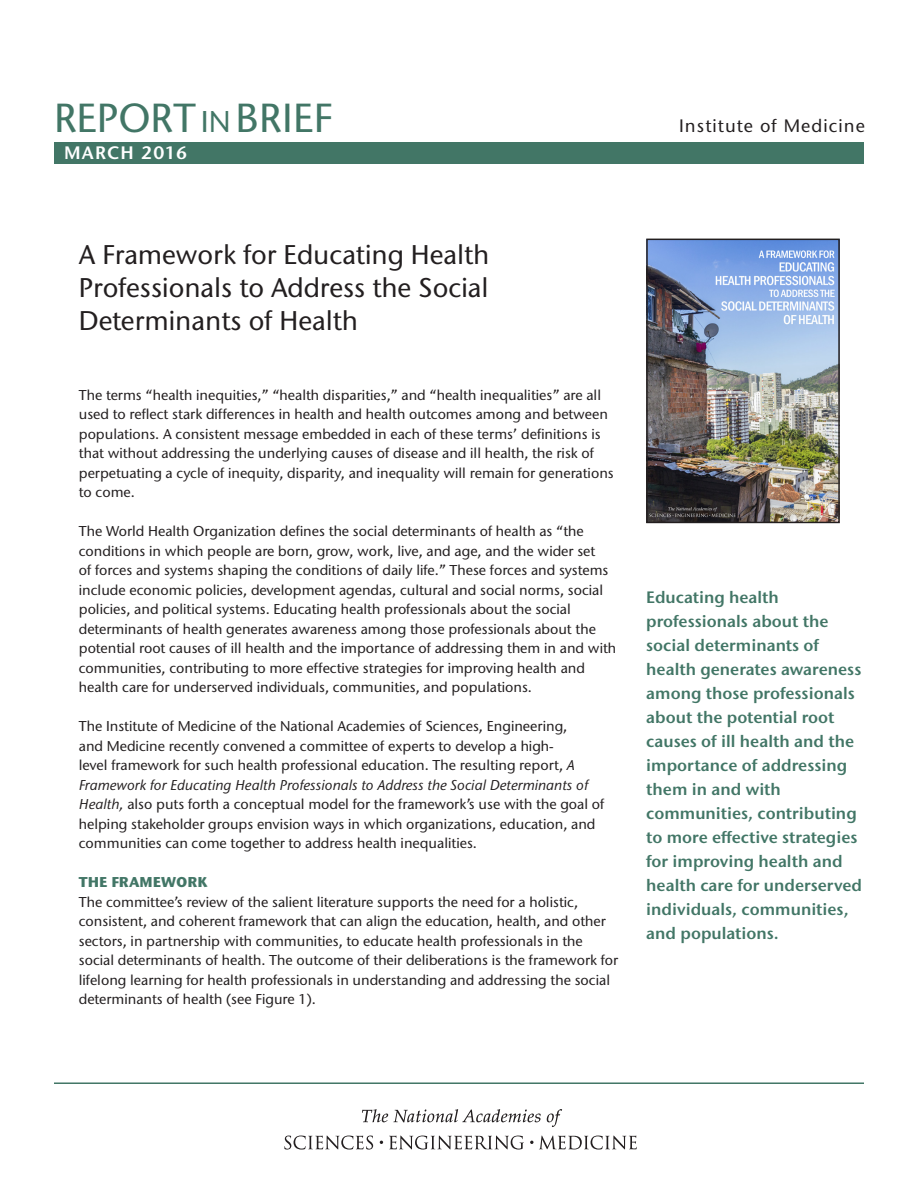
<style>
.page{position:relative;width:918px;height:1188px;background:#fff}
.page>*{position:absolute;margin:0;border:0;box-sizing:border-box;transform-origin:0 0}
.t1{font:500 40.5px "Stone Sans ITC Std";letter-spacing:.01em;color:#427666}
.t2{font:500 27px/33px "Stone Sans ITC Std";color:#231f20;text-align:justify}
.t3{font:500 18px "Stone Sans ITC Std";letter-spacing:.06em;color:#231f20}
.t4{font:600 18px "Stone Sans ITC Pro";letter-spacing:.065em;color:#fff}
.t5{font:600 16.5px/24px "Stone Sans ITC Pro";color:#427666}
.t6{font:500 14.25px/19.5px "Stone Sans ITC Std";color:#231f20}
.t7{font:700 14.25px "Stone Sans ITC Std";color:#427666}
.s1{font-size:30px}
.s2{font-style:italic}
</style>
<div class="page">
<svg style="left:284px;top:1136px;width:89px;height:14px"></svg>
<svg style="left:530px;top:1136px;width:107px;height:14px"></svg>
<svg style="left:389px;top:1136px;width:135px;height:14px"></svg>
<svg style="left:547px;top:1109px;width:15px;height:18px"></svg>
<svg style="left:362px;top:1109px;width:179px;height:13px"></svg>
<div style="left:54px;top:143px;width:810px;height:21px;background:#427666"></div>
<img style="left:649px;top:242px;width:188px;height:278px">
<div style="left:646px;top:239px;width:194px;height:284px;border:2px solid #231f20"></div>
<hr style="left:54px;top:1082px;width:810px;height:2px;background:#427666">
<p class="t1" style="left:54px;top:93px;width:281px">REPORT<span class="s1">IN</span> BRIEF</p>
<p class="t4" style="left:64px;top:142px;width:125px">MARCH 2016</p>
<p class="t3" style="left:679px;top:115px;width:187px">Institute of Medicine</p>
<p class="t2" style="left:79px;top:238px;width:412px">A Framework for Educating Health Professionals to Address the Social Determinants of Health</p>
<p class="t6" style="left:79px;top:385px;width:536px">The terms “health inequities,” “health disparities,” and “health inequalities” are all used to reflect stark differences in health and health outcomes among and between populations. A consistent message embedded in each of these terms’ definitions is that without addressing the underlying causes of disease and ill health, the risk of perpetuating a cycle of inequity, disparity, and inequality will remain for generations to come.</p>
<p class="t6" style="left:79px;top:521px;width:539px">The World Health Organization defines the social determinants of health as “the conditions in which people are born, grow, work, live, and age, and the wider set<br>of forces and systems shaping the conditions of daily life.” These forces and systems include economic policies, development agendas, cultural and social norms, social policies, and political systems. Educating health professionals about the social determinants of health generates awareness among those professionals about the potential root causes of ill health and the importance of addressing them in and with communities, contributing to more effective strategies for improving health and health care for underserved individuals, communities, and populations.</p>
<p class="t6" style="left:79px;top:716px;width:527px">The Institute of Medicine of the National Academies of Sciences, Engineering,<br>and Medicine recently convened a committee of experts to develop a high-<br>level framework for such health professional education. The resulting report, <span class="s2">A Framework for Educating Health Professionals to Address the Social Determinants of Health,</span> also puts forth a conceptual model for the framework’s use with the goal of helping stakeholder groups envision ways in which organizations, education, and communities can come together to address health inequalities.</p>
<p class="t7" style="left:79px;top:873px;width:130px">THE FRAMEWORK</p>
<p class="t6" style="left:79px;top:892px;width:541px">The committee’s review of the salient literature supports the need for a holistic, consistent, and coherent framework that can align the education, health, and other sectors, in partnership with communities, to educate health professionals in the social determinants of health. The outcome of their deliberations is the framework for lifelong learning for health professionals in understanding and addressing the social determinants of health (see Figure 1).</p>
<p class="t5" style="left:646px;top:585px;width:217px">Educating health professionals about the social determinants of health generates awareness among those professionals about the potential root causes of ill health and the importance of addressing them in and with communities, contributing to more effective strategies for improving health and health care for underserved individuals, communities, and populations.</p>
</div>
